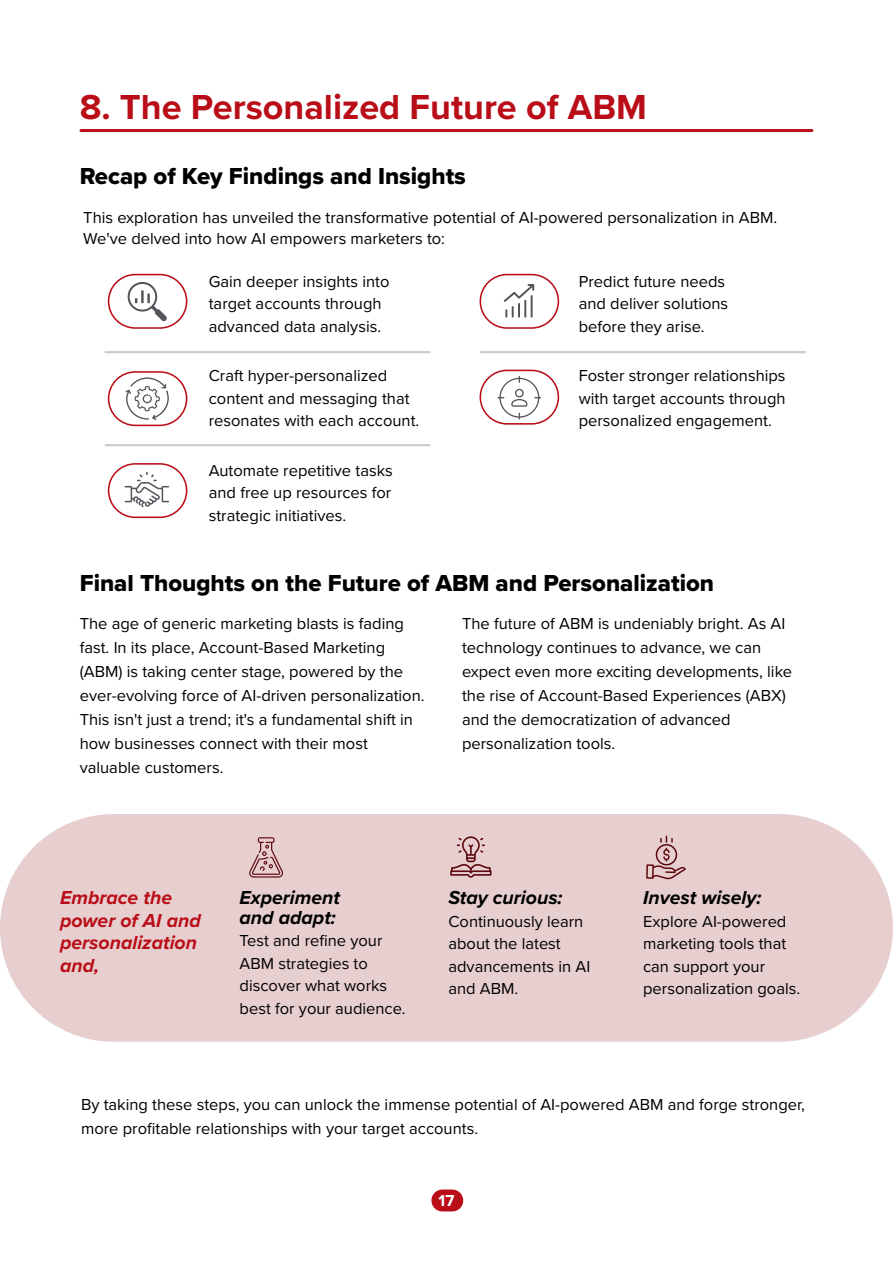
<style>
.page{position:relative;width:893px;height:1263px;background:#fff}
.page>*{position:absolute;margin:0;border:0;box-sizing:border-box;transform-origin:0 0}
.t1{font:700 36px "Proxima Nova";color:#b90e18}
.t2{font:24px "Proxima Nova Extrabld";color:#000}
.t3{font:italic 700 19.5px/19.5px "Proxima Nova";color:#000}
.t4{font:italic 700 19.5px/22.5px "Proxima Nova";color:#b90e18}
.t5{font:16.5px/22.5px "Proxima Nova";color:#000}
.t6{font:700 16.5px "Proxima Nova";color:#fff}
</style>
<div class="page">
<div style="left:0;top:814px;width:893px;height:228px;background:#e7cecf;border-radius:114px"></div>
<hr style="left:105px;top:351px;width:325px;height:2px;background:#ccc">
<hr style="left:480px;top:351px;width:326px;height:2px;background:#ccc">
<hr style="left:105px;top:444px;width:325px;height:2px;background:#ccc">
<div style="left:431px;top:1189px;width:32px;height:22px;background:#b90e18;border-radius:11px"></div>
<hr style="left:81px;top:129px;width:731px;height:3px;background:#b90e18">
<div style="left:108px;top:274px;width:79px;height:55px;border:2px solid #b90e18;border-radius:27px"></div>
<div style="left:480px;top:274px;width:79px;height:55px;border:2px solid #b90e18;border-radius:27px"></div>
<div style="left:480px;top:370px;width:79px;height:55px;border:2px solid #b90e18;border-radius:27px"></div>
<div style="left:108px;top:371px;width:79px;height:55px;border:2px solid #b90e18;border-radius:27px"></div>
<div style="left:108px;top:463px;width:79px;height:55px;border:2px solid #b90e18;border-radius:27px"></div>
<svg style="left:127px;top:282px;width:40px;height:39px"></svg>
<svg style="left:125px;top:472px;width:44px;height:35px"></svg>
<svg style="left:504px;top:284px;width:30px;height:34px"></svg>
<svg style="left:497px;top:376px;width:44px;height:44px"></svg>
<svg style="left:126px;top:377px;width:43px;height:43px"></svg>
<svg style="left:249px;top:837px;width:34px;height:40px"></svg>
<svg style="left:450px;top:836px;width:42px;height:42px"></svg>
<svg style="left:646px;top:835px;width:40px;height:44px"></svg>
<h1 class="t1" style="left:80px;top:92px;width:569px">8. The Personalized Future of ABM</h1>
<h2 class="t2" style="left:80px;top:166px;width:388px">Recap of Key Findings and Insights</h2>
<p class="t5" style="left:83px;top:207px;width:695px;line-height:21px">This exploration has unveiled the transformative potential of AI-powered personalization in ABM.<br>We've delved into how AI empowers marketers to:</p>
<p class="t5" style="left:209px;top:271px;width:182px">Gain deeper insights into target accounts through advanced data analysis.</p>
<p class="t5" style="left:209px;top:365px;width:212px">Craft hyper-personalized content and messaging that resonates with each account.</p>
<p class="t5" style="left:209px;top:460px;width:185px;text-align:justify">Automate repetitive tasks and free up resources for strategic initiatives.</p>
<p class="t5" style="left:579px;top:271px;width:151px">Predict future needs and deliver solutions before they arise.</p>
<p class="t5" style="left:579px;top:365px;width:208px;text-align:justify">Foster stronger relationships with target accounts through personalized engagement.</p>
<h2 class="t2" style="left:80px;top:573px;width:636px">Final Thoughts on the Future of ABM and Personalization</h2>
<p class="t5" style="left:80px;top:612px;width:346px;line-height:24px">The age of generic marketing blasts is fading fast. In its place, Account-Based Marketing (ABM) is taking center stage, powered by the ever-evolving force of AI-driven personalization.<br>This isn't just a trend; it's a fundamental shift in how businesses connect with their most valuable customers.</p>
<p class="t5" style="left:462px;top:612px;width:332px;line-height:24px">The future of ABM is undeniably bright. As AI technology continues to advance, we can expect even more exciting developments, like the rise of Account-Based Experiences (ABX) and the democratization of advanced personalization tools.</p>
<p class="t4" style="left:60px;top:888px;width:142px">Embrace the power of AI and personalization and,</p>
<p class="t3" style="left:240px;top:889px;width:102px">Experiment and adapt:</p>
<p class="t5" style="left:240px;top:930px;width:168px">Test and refine your<br>ABM strategies to discover what works best for your audience.</p>
<p class="t3" style="left:448px;top:889px;width:116px">Stay curious:</p>
<p class="t5" style="left:448px;top:911px;width:143px">Continuously learn about the latest advancements in AI and ABM.</p>
<p class="t3" style="left:643px;top:889px;width:120px">Invest wisely:</p>
<p class="t5" style="left:643px;top:911px;width:159px">Explore AI-powered marketing tools that can support your personalization goals.</p>
<p class="t5" style="left:81px;top:1094px;width:725px;line-height:24px">By taking these steps, you can unlock the immense potential of AI-powered ABM and forge stronger, more profitable relationships with your target accounts.</p>
<p class="t6" style="left:439px;top:1193px;width:17px">17</p>
</div>
